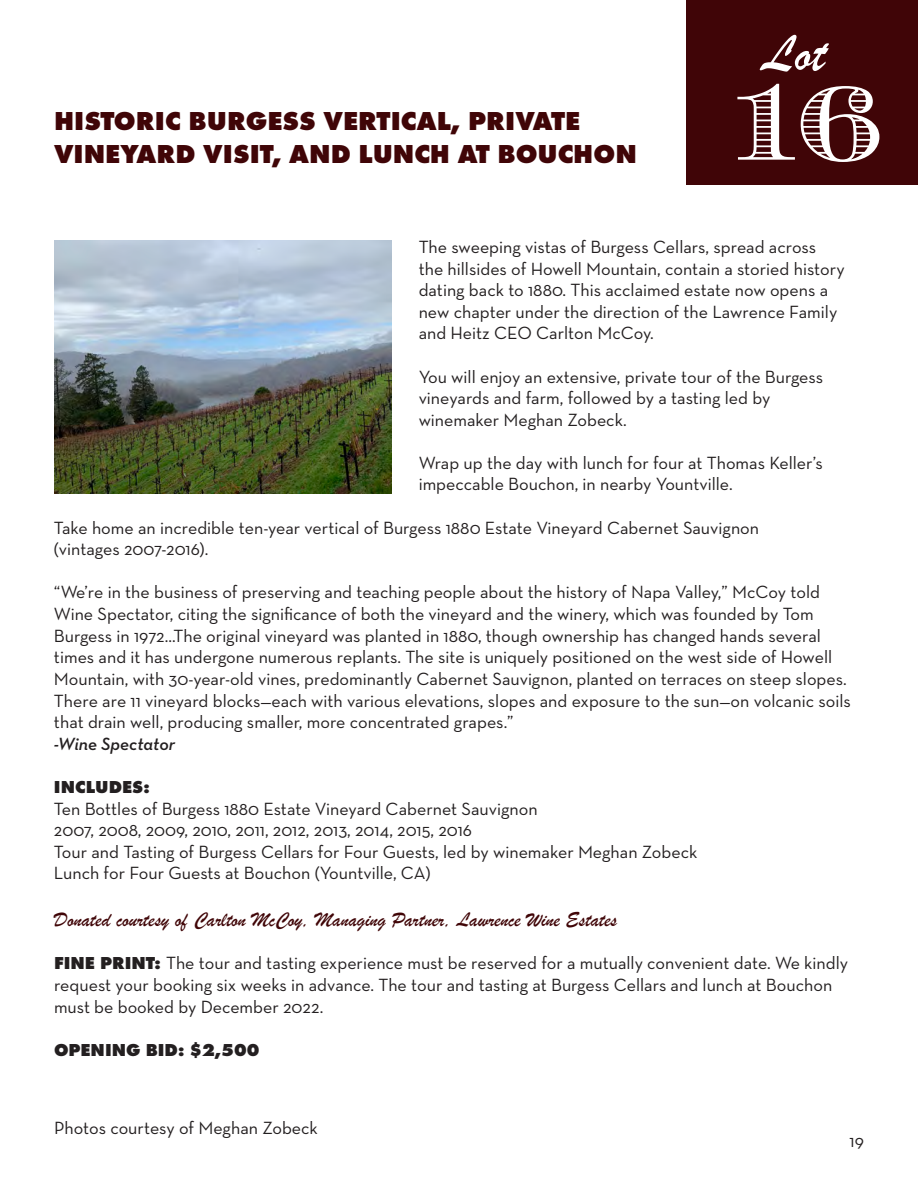
<style>
.page{position:relative;width:918px;height:1188px;background:#fff}
.page>*{position:absolute;margin:0;border:0;box-sizing:border-box;transform-origin:0 0}
.t1{font:108px "Chevalier Becker Stripes Caps";color:#fff}
.t2{font:54px "Brush Script";color:#fff}
.t3{font:27px/32.4px "B Futura Bld";color:#400507}
.t4{font:21px "Brush Script";color:#400507}
.lot_description{font:18px/21.6px "Neutra Text";color:#231f20}
.t5{font:18px "B Futura Bld";color:#231f20}
.t6{font:italic 600 18px "Neutra Text";color:#231f20}
.s1{font-family:"B Futura Bld"}
</style>
<div class="page">
<div style="left:687px;top:0;width:231px;height:185px;background:#400507"></div>
<img style="left:54px;top:240px;width:338px;height:254px">
<p class="t3" style="left:54px;top:108px;width:584px">HISTORIC BURGESS VERTICAL, PRIVATE<br>VINEYARD VISIT, AND LUNCH AT BOUCHON</p>
<h2 class="t2" style="left:763px;top:18px;width:64px">Lot</h2>
<p class="t1" style="left:721px;top:58px;width:165px">16</p>
<p class="lot_description" style="left:419px;top:236px;width:428px">The sweeping vistas of Burgess Cellars, spread across the hillsides of Howell Mountain, contain a storied history dating back to 1880. This acclaimed estate now opens a new chapter under the direction of the Lawrence Family and Heitz CEO Carlton McCoy.</p>
<p class="lot_description" style="left:419px;top:365px;width:406px">You will enjoy an extensive, private tour of the Burgess vineyards and farm, followed by a tasting led by winemaker Meghan Zobeck.</p>
<p class="lot_description" style="left:419px;top:452px;width:406px">Wrap up the day with lunch for four at Thomas Keller’s impeccable Bouchon, in nearby Yountville.</p>
<p class="lot_description" style="left:54px;top:516px;width:707px">Take home an incredible ten-year vertical of Burgess 1880 Estate Vineyard Cabernet Sauvignon (vintages 2007-2016).</p>
<p class="lot_description" style="left:54px;top:581px;width:798px">“We’re in the business of preserving and teaching people about the history of Napa Valley,” McCoy told Wine Spectator, citing the significance of both the vineyard and the winery, which was founded by Tom Burgess in 1972...The original vineyard was planted in 1880, though ownership has changed hands several times and it has undergone numerous replants. The site is uniquely positioned on the west side of Howell Mountain, with 30-year-old vines, predominantly Cabernet Sauvignon, planted on terraces on steep slopes.<br>There are 11 vineyard blocks—each with various elevations, slopes and exposure to the sun—on volcanic soils that drain well, producing smaller, more concentrated grapes.”</p>
<p class="t6" style="left:54px;top:733px;width:123px">-Wine Spectator</p>
<p class="t5" style="left:54px;top:775px;width:97px">INCLUDES:</p>
<p class="lot_description" style="left:54px;top:797px;width:485px">Ten Bottles of Burgess 1880 Estate Vineyard Cabernet Sauvignon</p>
<p class="lot_description" style="left:54px;top:819px;width:420px">2007, 2008, 2009, 2010, 2011, 2012, 2013, 2014, 2015, 2016</p>
<p class="lot_description" style="left:54px;top:840px;width:645px">Tour and Tasting of Burgess Cellars for Four Guests, led by winemaker Meghan Zobeck</p>
<p class="lot_description" style="left:54px;top:862px;width:378px">Lunch for Four Guests at Bouchon (Yountville, CA)</p>
<p class="t4" style="left:54px;top:906px;width:565px">Donated courtesy of Carlton McCoy, Managing Partner, Lawrence Wine Estates</p>
<p class="lot_description" style="left:54px;top:952px;width:796px"><span class="s1">FINE PRINT:</span> The tour and tasting experience must be reserved for a mutually convenient date. We kindly request your booking six weeks in advance. The tour and tasting at Burgess Cellars and lunch at Bouchon must be booked by December 2022.</p>
<p class="t5" style="left:54px;top:1038px;width:207px">OPENING BID: $2,500</p>
<p class="lot_description" style="left:54px;top:1117px;width:265px">Photos courtesy of Meghan Zobeck</p>
<p class="lot_description" style="left:850px;top:1130px;width:16px">19</p>
</div>
